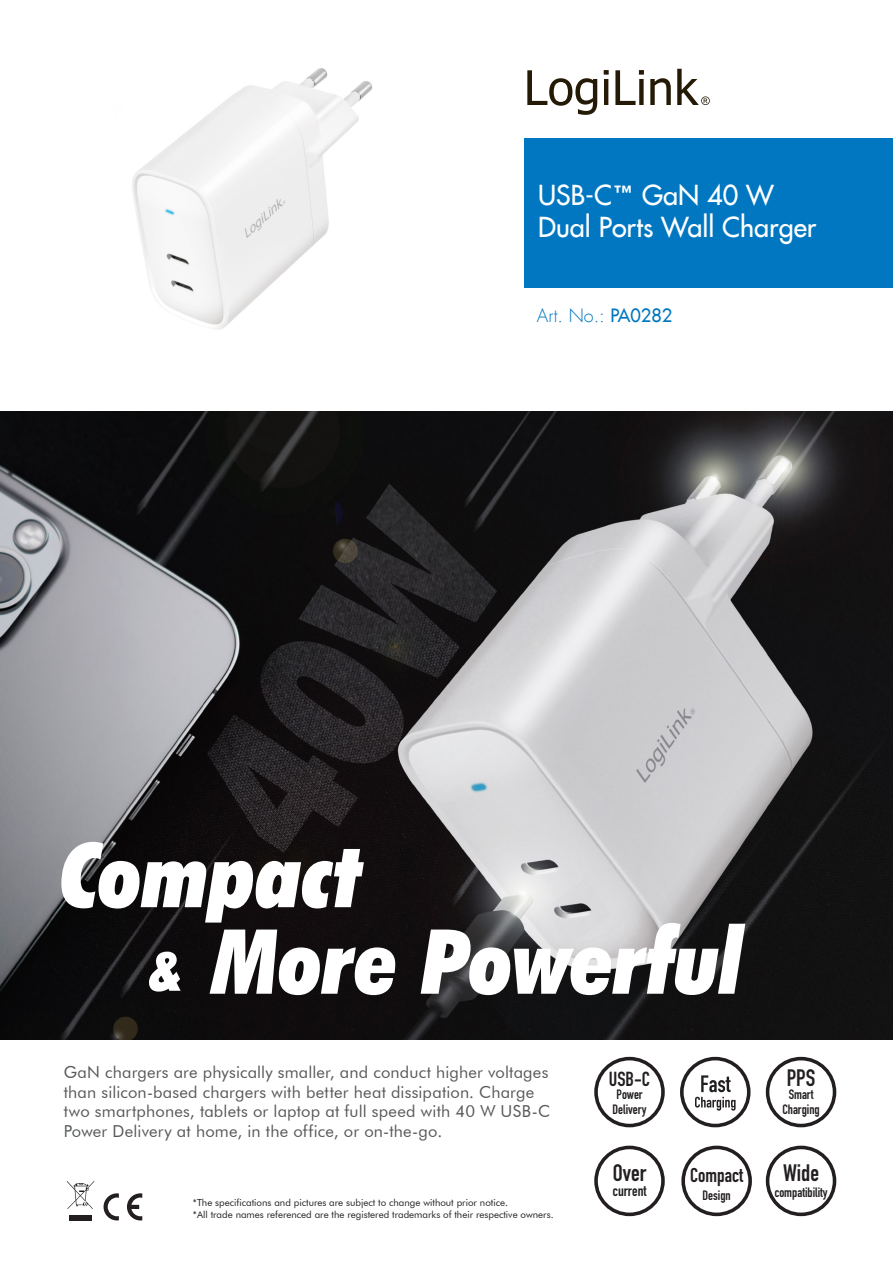
<style>
.page{position:relative;width:893px;height:1263px;background:#fff}
.page>*{position:absolute;margin:0;border:0;box-sizing:border-box;transform-origin:0 0}
.Fließtext{font:italic 900 condensed 90px "Futura BT";color:#fff}
.Fließtext-2{font:italic 900 condensed 54px "Futura BT";color:#fff}
.Produktname{font:27px "Futura LT";color:#fff}
.t1{font:700 23.4px "DIN Condensed";color:#231f20}
.t2{font:700 20.1px "DIN Condensed";color:#231f20}
.t3{font:700 19.65px "DIN Condensed";color:#231f20}
.t4{font:300 18px "Futura LT";color:#0077c0}
.Fließtext-3{font:16.5px/19.8px "Futura BT";letter-spacing:.01em;color:#57585a}
.t5{font:700 15px "DIN Condensed";color:#231f20}
.t6{font:700 13.35px/14.5px "DIN Condensed";color:#231f20}
.t7{font:9.75px/11.7px "Futura BT";color:#231f20}
.s1{font-family:"Futura BT";font-weight:800}
.s2{font-weight:400}
</style>
<div class="page">
<svg style="left:67px;top:1181px;width:27px;height:28px"></svg>
<div style="left:69px;top:1215px;width:23px;height:5px;background:#231f20"></div>
<svg style="left:104px;top:1193px;width:15px;height:27px"></svg>
<svg style="left:127px;top:1193px;width:15px;height:27px"></svg>
<img style="left:0;top:412px;width:893px;height:627px">
<div style="left:524px;top:138px;width:369px;height:150px;background:#0077c0"></div>
<svg style="left:527px;top:69px;width:183px;height:46px"></svg>
<img style="left:132px;top:69px;width:241px;height:261px">
<svg style="left:766px;top:1146px;width:70px;height:70px"></svg>
<svg style="left:681px;top:1146px;width:71px;height:70px"></svg>
<svg style="left:594px;top:1057px;width:71px;height:70px"></svg>
<svg style="left:766px;top:1057px;width:70px;height:70px"></svg>
<svg style="left:680px;top:1057px;width:70px;height:70px"></svg>
<svg style="left:594px;top:1146px;width:71px;height:70px"></svg>
<p class="Produktname" style="left:538px;top:178px;width:237px">USB-C<span class="s1">™</span> GaN 40 W</p>
<p class="Produktname" style="left:538px;top:210px;width:280px">Dual Ports Wall Charger</p>
<p class="t4" style="left:537px;top:305px;width:137px">Art. No.: <span class="s2">PA0282</span></p>
<p class="Fließtext" style="left:61px;top:820px;width:303px">Compact</p>
<p class="Fließtext-2" style="left:149px;top:939px;width:35px">&amp;</p>
<p class="Fließtext" style="left:213px;top:907px;width:532px">More Powerful</p>
<p class="Fließtext-3" style="left:64px;top:1062px;width:486px">GaN chargers are physically smaller, and conduct higher voltages than silicon-based chargers with better heat dissipation. Charge</p>
<p class="Fließtext-3" style="left:64px;top:1101px;width:488px">two smartphones, tablets or laptop at full speed with 40 W USB-C<br>Power Delivery at home, in the office, or on-the-go.</p>
<p class="t2" style="left:609px;top:1065px;width:43px">USB-C</p>
<p class="t6" style="left:613px;top:1087px;width:35px">Power<br>Delivery</p>
<h3 class="t1" style="left:787px;top:1062px;width:30px">PPS</h3>
<p class="t6" style="left:782px;top:1087px;width:39px;text-align:center">Smart<br>Charging</p>
<p class="t7" style="left:193px;top:1196px;width:362px">*The specifications and pictures are subject to change without prior notice.<br>*All trade names referenced are the registered trademarks of their respective owners.</p>
<h3 class="t1" style="left:613px;top:1157px;width:35px">Over</h3>
<p class="t5" style="left:612px;top:1181px;width:36px">current</p>
<p class="t3" style="left:690px;top:1162px;width:55px">Compact</p>
<p class="t6" style="left:702px;top:1188px;width:30px">Design</p>
<h3 class="t1" style="left:783px;top:1157px;width:38px">Wide</h3>
<p class="t6" style="left:774px;top:1184px;width:55px">compatibility</p>
</div>
